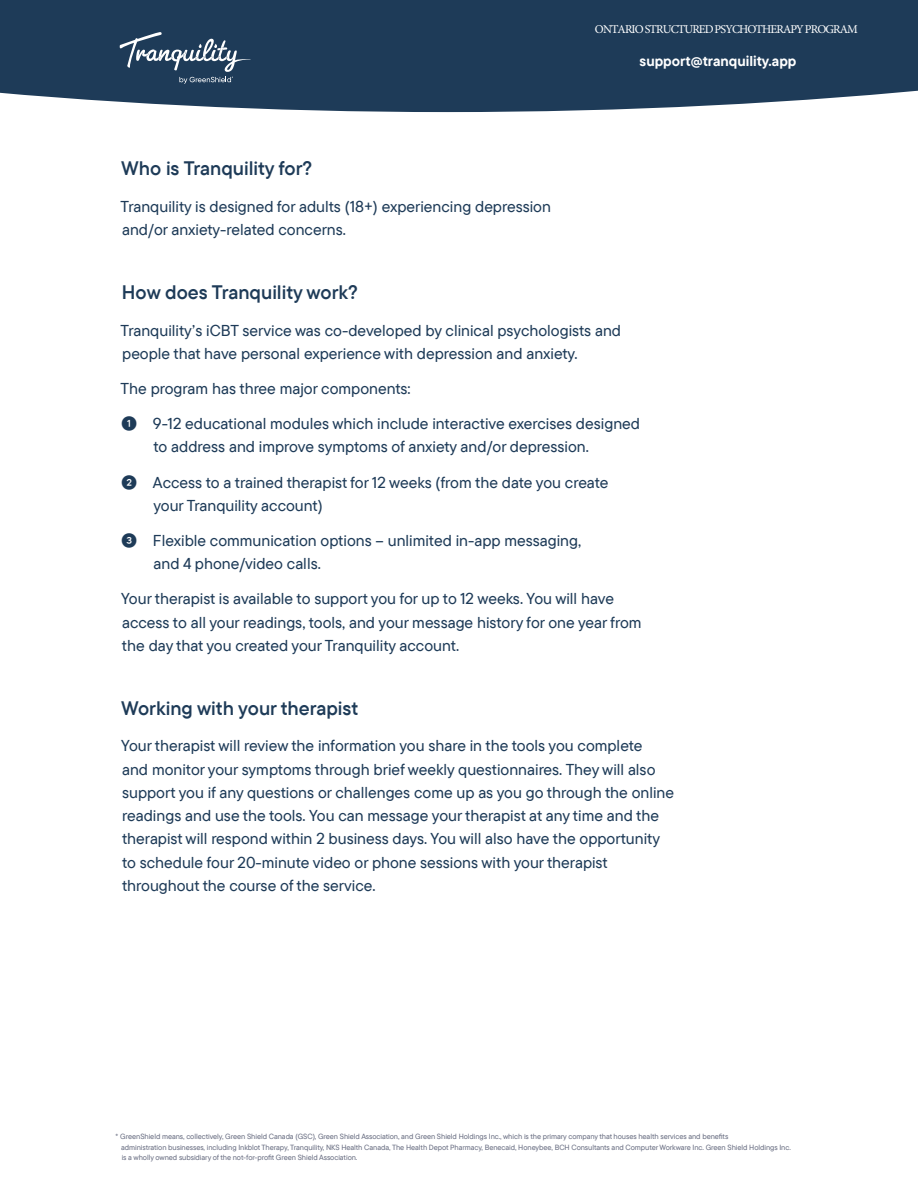
<style>
.page{position:relative;width:918px;height:1188px;background:#fff}
.page>*{position:absolute;margin:0;border:0;box-sizing:border-box;transform-origin:0 0}
.t1{font:19.5px "TT Commons Pro Db";color:#1e3b58}
.t2{font:500 15.75px/23.2px "TT Commons Pro";color:#1e3b58}
.t3{font:700 14.25px "TT Commons Pro";color:#fff}
.t4{font:12px "Minion Pro";letter-spacing:-.07em;color:#fff}
.t5{font:500 7.5px/10.5px "TT Commons Pro";letter-spacing:-.01em;color:#696e82}
</style>
<div class="page">
<div style="left:0;top:0;width:918px;height:112px;background:#1e3b58"></div>
<svg style="left:119px;top:32px;width:132px;height:52px;background:#405871"></svg>
<p class="t4" style="left:595px;top:21px;width:264px">ONTARIO STRUCTUREDPSYCHOTHERAPY PROGRAM</p>
<p class="t1" style="left:121px;top:154px;width:193px">Who is Tranquility for?</p>
<p class="t2" style="left:121px;top:195px;width:432px">Tranquility is designed for adults (18+) experiencing depression and/or anxiety-related concerns.</p>
<p class="t3" style="left:640px;top:51px;width:158px">support@tranquility.app</p>
<p class="t1" style="left:122px;top:278px;width:238px">How does Tranquility work?</p>
<p class="t2" style="left:121px;top:319px;width:502px">Tranquility’s iCBT service was co-developed by clinical psychologists and people that have personal experience with depression and anxiety.</p>
<p class="t2" style="left:121px;top:377px;width:292px">The program has three major components:</p>
<p class="t2" style="left:154px;top:412px;width:488px;text-indent:-33px">❶ 9-12 educational modules which include interactive exercises designed to address and improve symptoms of anxiety and/or depression.</p>
<p class="t2" style="left:153px;top:470px;width:457px;text-indent:-33px">❷ Access to a trained therapist for 12 weeks (from the date you create your Tranquility account)</p>
<p class="t2" style="left:154px;top:529px;width:429px;text-indent:-33px">❸ Flexible communication options – unlimited in-app messaging, and 4 phone/video calls.</p>
<p class="t2" style="left:121px;top:587px;width:522px">Your therapist is available to support you for up to 12 weeks. You will have access to all your readings, tools, and your message history for one year from the day that you created your Tranquility account.</p>
<p class="t1" style="left:121px;top:693px;width:239px">Working with your therapist</p>
<p class="t2" style="left:121px;top:734px;width:554px">Your therapist will review the information you share in the tools you complete<br>and monitor your symptoms through brief weekly questionnaires. They will also support you if any questions or challenges come up as you go through the online readings and use the tools. You can message your therapist at any time and the therapist will respond within 2 business days. You will also have the opportunity to schedule four 20-minute video or phone sessions with your therapist throughout the course of the service.</p>
<p class="t5" style="left:121px;top:1132px;width:671px;text-indent:-6px">* GreenShield means, collectively, Green Shield Canada (GSC), Green Shield Association, and Green Shield Holdings Inc., which is the primary company that houses health services and benefits<br>administration businesses, including Inkblot Therapy, Tranquility, NKS Health Canada, The Health Depot Pharmacy, Benecaid, Honeybee, BCH Consultants and Computer Workware Inc. Green Shield Holdings Inc. is a wholly owned subsidiary of the not-for-profit Green Shield Association.</p>
</div>
